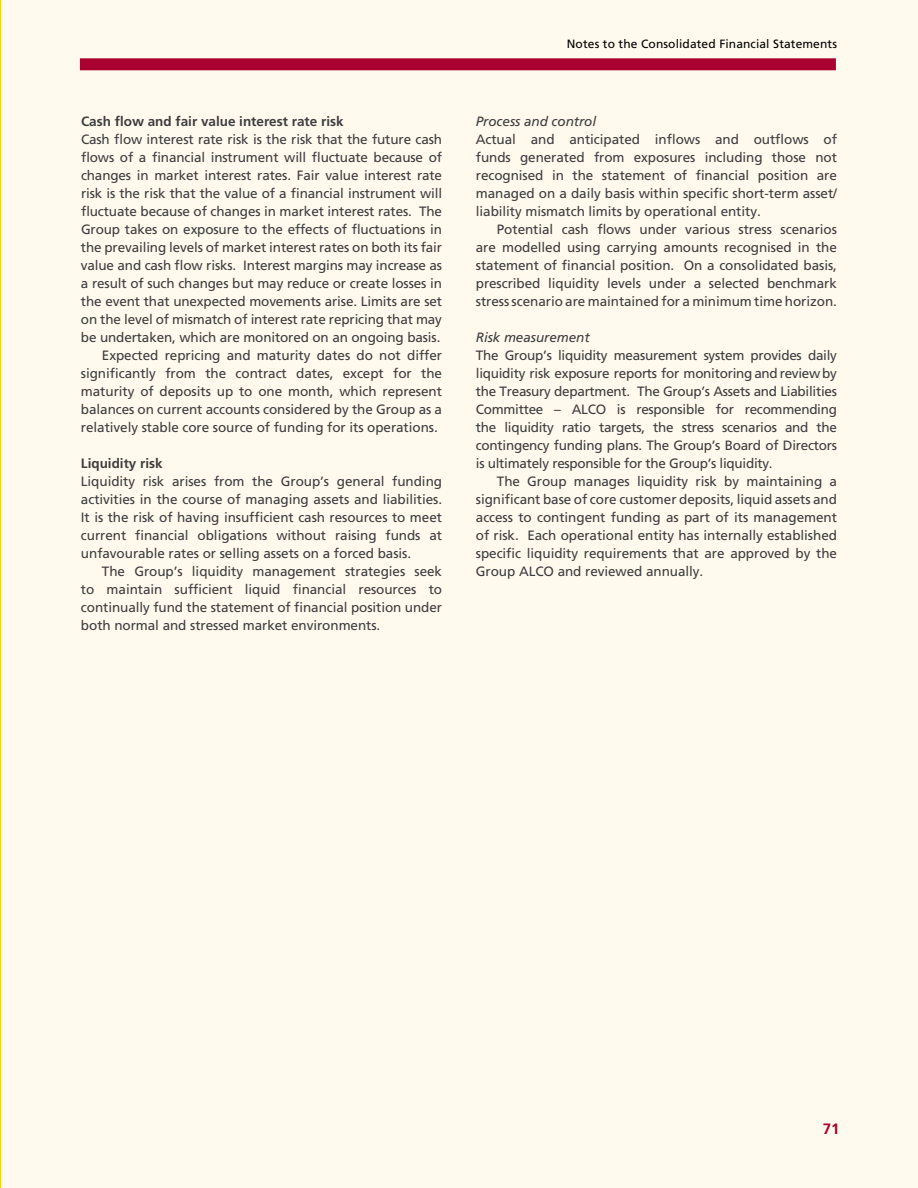
<style>
.page{position:relative;width:918px;height:1188px;background:#fffaed}
.page>*{position:absolute;margin:0;border:0;box-sizing:border-box;transform-origin:0 0}
.t1{font:700 15px "Frutiger LT Std";color:#a90230}
.t2{font:13.5px/18px "Frutiger LT Std";letter-spacing:-.01em;color:#3e3d40;text-align:justify}
.t3{font:700 13.5px "Frutiger LT Std";color:#3e3d40}
.t4{font:italic 13.5px "Frutiger LT Std";letter-spacing:-.005em;color:#3e3d40}
.t5{font:12px "Frutiger LT Std";letter-spacing:.01em;color:#000}
</style>
<div class="page">
<div style="left:80px;top:58px;width:756px;height:12px;background:#a90230"></div>
<p class="t3" style="left:81px;top:113px;width:264px">Cash flow and fair value interest rate risk</p>
<p class="t2" style="left:81px;top:130px;width:363px">Cash flow interest rate risk is the risk that the future cash</p>
<p class="t2" style="left:81px;top:148px;width:363px">flows of a financial instrument will fluctuate because of</p>
<p class="t2" style="left:81px;top:166px;width:363px">changes in market interest rates. Fair value interest rate</p>
<p class="t2" style="left:81px;top:184px;width:363px">risk is the risk that the value of a financial instrument will</p>
<p class="t2" style="left:81px;top:202px;width:363px">fluctuate because of changes in market interest rates. The</p>
<p class="t2" style="left:81px;top:220px;width:363px">Group takes on exposure to the effects of fluctuations in</p>
<p class="t2" style="left:81px;top:238px;width:363px">the prevailing levels of market interest rates on both its fair</p>
<p class="t2" style="left:81px;top:256px;width:363px">value and cash flow risks. Interest margins may increase as</p>
<p class="t2" style="left:81px;top:274px;width:363px">a result of such changes but may reduce or create losses in</p>
<p class="t2" style="left:81px;top:292px;width:363px">the event that unexpected movements arise. Limits are set</p>
<p class="t2" style="left:81px;top:310px;width:363px">on the level of mismatch of interest rate repricing that may</p>
<p class="t2" style="left:81px;top:328px;width:361px">be undertaken, which are monitored on an ongoing basis.</p>
<p class="t2" style="left:102px;top:346px;width:342px">Expected repricing and maturity dates do not differ</p>
<p class="t2" style="left:81px;top:364px;width:363px">significantly from the contract dates, except for the</p>
<p class="t2" style="left:81px;top:382px;width:363px">maturity of deposits up to one month, which represent</p>
<p class="t2" style="left:81px;top:400px;width:363px">balances on current accounts considered by the Group as a</p>
<p class="t2" style="left:81px;top:418px;width:358px">relatively stable core source of funding for its operations.</p>
<p class="t3" style="left:81px;top:455px;width:83px">Liquidity risk</p>
<p class="t2" style="left:81px;top:472px;width:363px">Liquidity risk arises from the Group’s general funding activities in the course of managing assets and liabilities.<br>It is the risk of having insufficient cash resources to meet current financial obligations without raising funds at unfavourable rates or selling assets on a forced basis.</p>
<p class="t2" style="left:81px;top:562px;width:363px;text-indent:21px">The Group’s liquidity management strategies seek to maintain sufficient liquid financial resources to continually fund the statement of financial position under both normal and stressed market environments.</p>
<p class="t5" style="left:567px;top:37px;width:272px">Notes to the Consolidated Financial Statements</p>
<p class="t4" style="left:476px;top:113px;width:122px">Process and control</p>
<p class="t2" style="left:476px;top:130px;width:363px">Actual and anticipated inflows and outflows of funds generated from exposures including those not recognised in the statement of financial position are managed on a daily basis within specific short-term asset/ liability mismatch limits by operational entity.</p>
<p class="t2" style="left:476px;top:220px;width:363px;text-indent:21px">Potential cash flows under various stress scenarios are modelled using carrying amounts recognised in the statement of financial position. On a consolidated basis, prescribed liquidity levels under a selected benchmark stress scenario are maintained for a minimum time horizon.</p>
<p class="t4" style="left:476px;top:329px;width:115px">Risk measurement</p>
<p class="t2" style="left:476px;top:346px;width:363px">The Group’s liquidity measurement system provides daily liquidity risk exposure reports for monitoring and review by the Treasury department. The Group’s Assets and Liabilities Committee – ALCO is responsible for recommending the liquidity ratio targets, the stress scenarios and the contingency funding plans. The Group’s Board of Directors is ultimately responsible for the Group’s liquidity.</p>
<p class="t2" style="left:476px;top:472px;width:363px;text-indent:21px">The Group manages liquidity risk by maintaining a significant base of core customer deposits, liquid assets and access to contingent funding as part of its management of risk. Each operational entity has internally established specific liquidity requirements that are approved by the Group ALCO and reviewed annually.</p>
<p class="t1" style="left:823px;top:1120px;width:18px">71</p>
</div>
